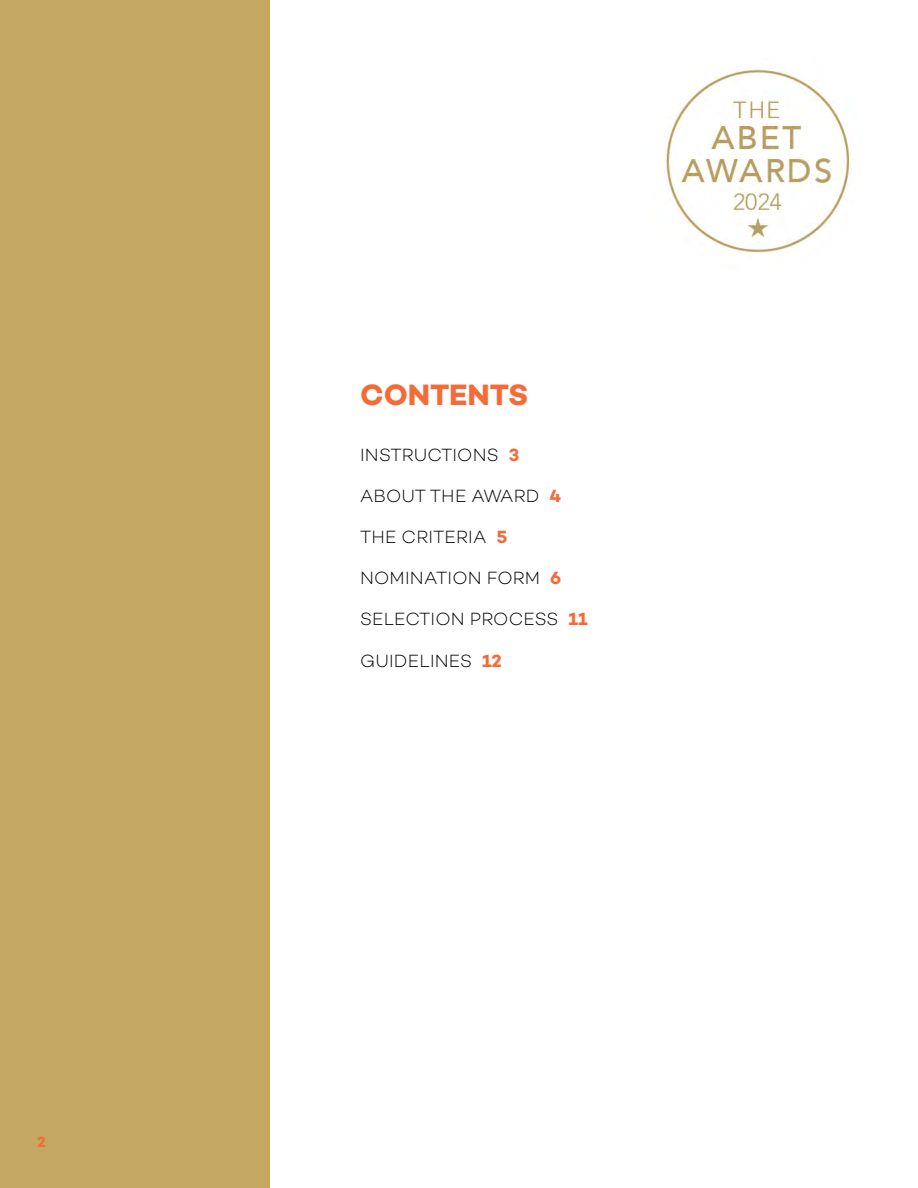
<style>
.page{position:relative;width:918px;height:1188px;background:#fff}
.page>*{position:absolute;margin:0;border:0;box-sizing:border-box;transform-origin:0 0}
.t1{font:700 30px "Campton";letter-spacing:-.005em;color:#f36c38}
.t2{font:300 18px "Campton";letter-spacing:.01em;color:#000}
.t3{font:700 15px "Campton";color:#f36c38}
.s1{font-weight:700;color:#f36c38}
</style>
<div class="page">
<div style="left:0;top:0;width:270px;height:1188px;background:#c4a762"></div>
<img style="left:666px;top:69px;width:184px;height:184px">
<p class="t3" style="left:37px;top:1132px;width:10px">2</p>
<h1 class="t1" style="left:360px;top:376px;width:170px">CONTENTS</h1>
<p class="t2" style="left:360px;top:444px;width:161px">INSTRUCTIONS <span class="s1">3</span></p>
<p class="t2" style="left:360px;top:485px;width:203px">ABOUT THE AWARD <span class="s1">4</span></p>
<p class="t2" style="left:360px;top:526px;width:149px">THE CRITERIA <span class="s1">5</span></p>
<p class="t2" style="left:360px;top:567px;width:203px">NOMINATION FORM <span class="s1">6</span></p>
<p class="t2" style="left:360px;top:608px;width:229px">SELECTION PROCESS <span class="s1">11</span></p>
<p class="t2" style="left:360px;top:649px;width:143px">GUIDELINES <span class="s1">12</span></p>
</div>
